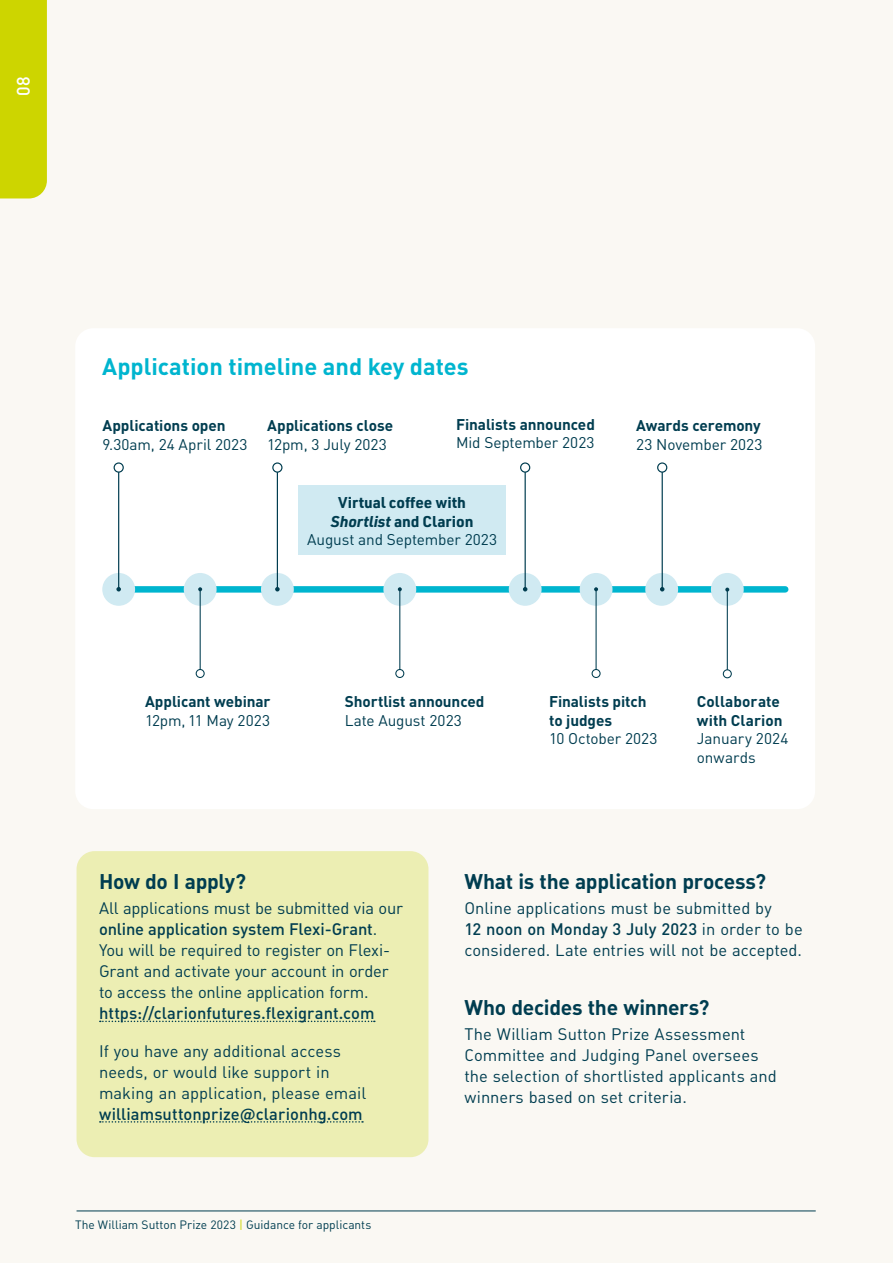
<style>
.page{position:relative;width:893px;height:1263px;background:#faf8f3}
.page>*{position:absolute;margin:0;border:0;box-sizing:border-box;transform-origin:0 0}
.t1{font:700 23.55px "DIN Pro";color:#00b5cf}
.t2{font:700 21px "DIN Pro";letter-spacing:-.015em;color:#003d50}
.t3{font:500 18px "DIN Pro";color:#fff}
.t4{font:16.5px/21px "DIN Pro";color:#003d50}
.t5{font:500 16.5px "DIN Pro";letter-spacing:.005em;color:#003d50}
.t6{font:700 15.3px/18.5px "DIN Pro";letter-spacing:-.005em;color:#003d50}
.t7{font:15.3px/18.5px "DIN Pro";letter-spacing:-.005em;color:#003d50}
.t8{font:700 15.3px/18.5px "URWDIN";color:#003d50;text-align:center}
.t9{font:12px "DIN Pro";color:#003d50}
.s1{font-style:italic}
.s2{font-weight:500}
.s3{color:#cdd500}
</style>
<div class="page">
<div style="left:77px;top:851px;width:351px;height:306px;background:#eceeb3;border-radius:18px"></div>
<svg style="left:100px;top:1020px;width:275px;height:2px"></svg>
<svg style="left:100px;top:1121px;width:263px;height:1px"></svg>
<div style="left:75px;top:328px;width:740px;height:481px;background:#fff;border-radius:18px"></div>
<div style="left:109px;top:586px;width:676px;height:7px;background:#00b5cf"></div>
<div style="left:102px;top:573px;width:33px;height:33px;background:#d0eaf2;border-radius:50%"></div>
<div style="left:184px;top:573px;width:33px;height:33px;background:#d0eaf2;border-radius:50%"></div>
<div style="left:261px;top:573px;width:33px;height:33px;background:#d0eaf2;border-radius:50%"></div>
<div style="left:383px;top:573px;width:33px;height:33px;background:#d0eaf2;border-radius:50%"></div>
<div style="left:509px;top:573px;width:33px;height:33px;background:#d0eaf2;border-radius:50%"></div>
<div style="left:580px;top:573px;width:32px;height:33px;background:#d0eaf2;border-radius:50%"></div>
<div style="left:645px;top:573px;width:33px;height:33px;background:#d0eaf2;border-radius:50%"></div>
<div style="left:711px;top:573px;width:33px;height:33px;background:#d0eaf2;border-radius:50%"></div>
<div style="left:299px;top:485px;width:207px;height:70px;background:#d0eaf2"></div>
<hr style="left:118px;top:467px;width:1px;height:122px;background:#003d50">
<svg style="left:116px;top:587px;width:5px;height:4px"></svg>
<svg style="left:114px;top:462px;width:10px;height:11px"></svg>
<hr style="left:200px;top:589px;width:1px;height:85px;background:#003d50">
<svg style="left:198px;top:587px;width:4px;height:4px"></svg>
<svg style="left:196px;top:669px;width:9px;height:9px"></svg>
<hr style="left:277px;top:467px;width:1px;height:122px;background:#003d50">
<svg style="left:275px;top:587px;width:5px;height:4px"></svg>
<svg style="left:272px;top:462px;width:11px;height:11px"></svg>
<hr style="left:399px;top:589px;width:1px;height:85px;background:#003d50">
<svg style="left:398px;top:587px;width:4px;height:4px"></svg>
<svg style="left:395px;top:669px;width:9px;height:9px"></svg>
<hr style="left:525px;top:467px;width:1px;height:122px;background:#003d50">
<svg style="left:523px;top:587px;width:4px;height:4px"></svg>
<svg style="left:520px;top:462px;width:10px;height:11px"></svg>
<hr style="left:596px;top:589px;width:1px;height:85px;background:#003d50">
<svg style="left:594px;top:587px;width:4px;height:4px"></svg>
<svg style="left:592px;top:669px;width:9px;height:9px"></svg>
<hr style="left:662px;top:467px;width:1px;height:122px;background:#003d50">
<svg style="left:660px;top:587px;width:4px;height:4px"></svg>
<svg style="left:657px;top:462px;width:10px;height:11px"></svg>
<hr style="left:727px;top:589px;width:1px;height:85px;background:#003d50">
<svg style="left:725px;top:588px;width:4px;height:4px"></svg>
<svg style="left:723px;top:669px;width:9px;height:9px"></svg>
<div style="left:0;top:0;width:47px;height:198px;background:#cdd500"></div>
<hr style="left:77px;top:1211px;width:739px;height:1px;background:#003d50">
<p class="t3" style="left:9px;top:96px;width:21px;rotate:-90deg">08</p>
<h1 class="t1" style="left:102px;top:346px;width:368px">Application timeline and key dates</h1>
<p class="t6" style="left:102px;top:415px;width:125px">Applications open</p>
<p class="t7" style="left:102px;top:433px;width:147px">9.30am, 24 April 2023</p>
<p class="t6" style="left:267px;top:415px;width:127px">Applications close</p>
<p class="t7" style="left:267px;top:433px;width:121px">12pm, 3 July 2023</p>
<p class="t6" style="left:456px;top:413px;width:140px">Finalists announced</p>
<p class="t7" style="left:456px;top:432px;width:140px">Mid September 2023</p>
<p class="t8" style="left:331px;top:493px;width:144px">Virtual coffee with<br><span class="s1">Shortlist</span> and Clarion</p>
<p class="t7" style="left:307px;top:529px;width:191px">August and September 2023</p>
<p class="t6" style="left:636px;top:415px;width:126px">Awards ceremony</p>
<p class="t7" style="left:636px;top:433px;width:128px">23 November 2023</p>
<p class="t6" style="left:145px;top:691px;width:127px">Applicant webinar</p>
<p class="t7" style="left:145px;top:709px;width:127px">12pm, 11 May 2023</p>
<p class="t6" style="left:345px;top:691px;width:141px">Shortlist announced</p>
<p class="t7" style="left:345px;top:709px;width:119px">Late August 2023</p>
<p class="t6" style="left:549px;top:691px;width:99px">Finalists pitch to judges</p>
<p class="t7" style="left:549px;top:728px;width:110px">10 October 2023</p>
<p class="t6" style="left:697px;top:691px;width:87px">Collaborate with Clarion</p>
<p class="t7" style="left:697px;top:728px;width:93px">January 2024 onwards</p>
<p class="t2" style="left:99px;top:863px;width:149px">How do I apply?</p>
<p class="t4" style="left:99px;top:896px;width:305px">All applications must be submitted via our <span class="s2">online application system Flexi-Grant</span>.<br>You will be required to register on Flexi-Grant and activate your account in order to access the online application form.</p>
<p class="t5" style="left:99px;top:1000px;width:277px">https://clarionfutures.flexigrant.com</p>
<p class="t4" style="left:99px;top:1038px;width:269px">If you have any additional access needs, or would like support in making an application, please email</p>
<p class="t5" style="left:99px;top:1100px;width:265px">williamsuttonprize@clarionhg.com</p>
<p class="t9" style="left:75px;top:1216px;width:298px">The William Sutton Prize 2023 <span class="s3">|</span> Guidance for applicants</p>
<p class="t2" style="left:464px;top:863px;width:303px">What is the application process?</p>
<p class="t4" style="left:464px;top:896px;width:340px">Online applications must be submitted by<br><span class="s2">12 noon on Monday 3 July 2023</span> in order to be considered. Late entries will not be accepted.</p>
<p class="t2" style="left:464px;top:989px;width:246px">Who decides the winners?</p>
<p class="t4" style="left:464px;top:1022px;width:314px">The William Sutton Prize Assessment Committee and Judging Panel oversees the selection of shortlisted applicants and winners based on set criteria.</p>
</div>
